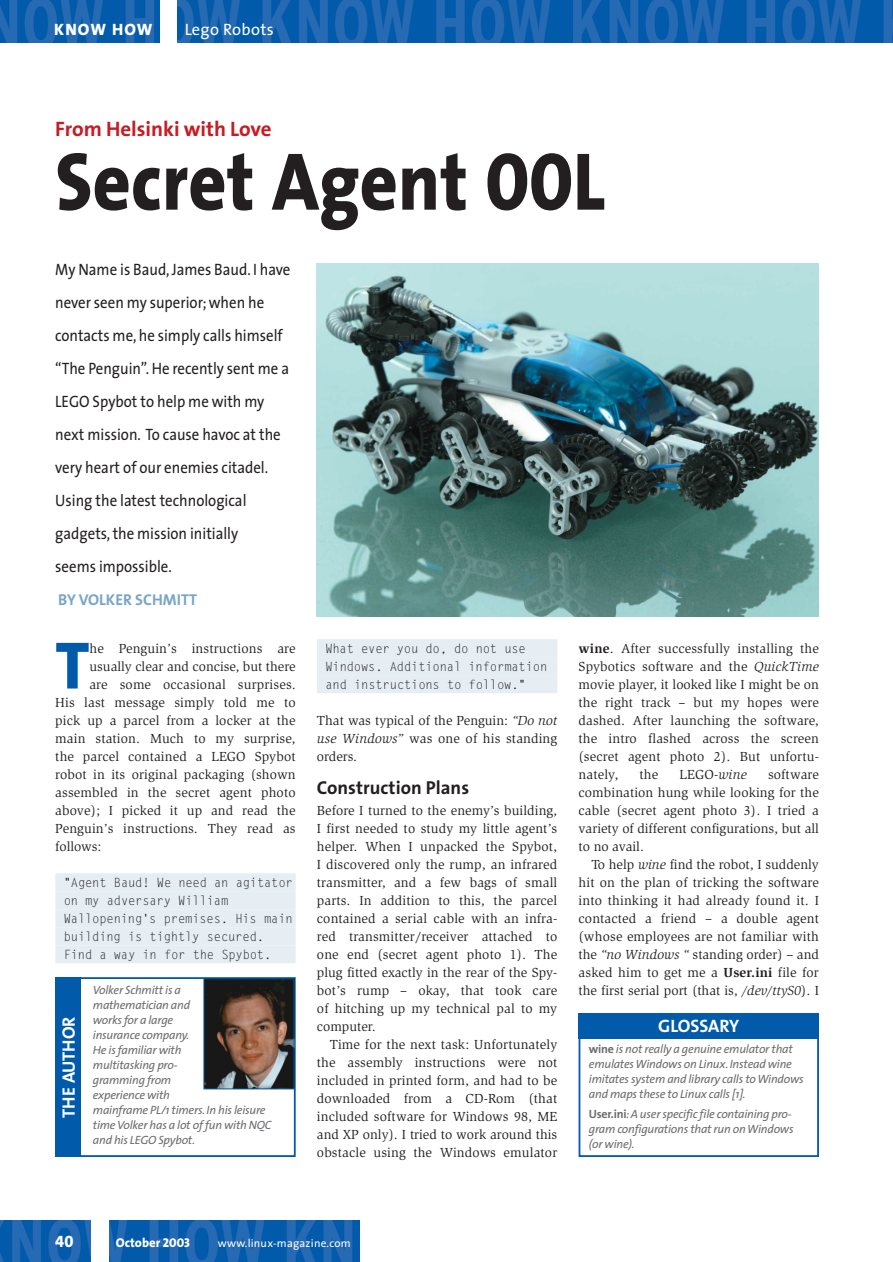
<style>
.page{position:relative;width:893px;height:1262px;background:#fff}
.page>*{position:absolute;margin:0;border:0;box-sizing:border-box;transform-origin:0 0}
.t1{font:800 82.5px "The Sans";color:#231f20;scale:.9 1}
.t2{font:800 67.65px "The Sans";color:#015aaa}
.t3{font:700 21px "The Sans";color:#c61c22}
.t4{font:700 18.75px "The Sans";color:#231f20}
.t5{font:18px "The Sans Bold Caps";letter-spacing:-.005em;color:#fff}
.t6{font:16.5px/33px "The Sans";color:#231f20;scale:.9 1}
.t7{font:16.5px "The Sans";letter-spacing:.02em;color:#fff}
.t8{font:16.5px "The Sans Extra Bold Caps";letter-spacing:.07em;color:#fff}
.t9{font:16.5px "The Sans Extra Bold Expert";color:#fff}
.t10{font:700 15.75px "The Sans";color:#7aa5c4}
.t11{font:13.5px/18px "Slimbach";letter-spacing:.01em;color:#231f20;text-align:justify}
.t12{font:12.75px/18px "Gothic Looser";letter-spacing:-.02em;color:#231f20;scale:.96 1}
.t13{font:800 12.75px "The Sans";color:#fff}
.t14{font:italic 12px/15px "The Sans";letter-spacing:-.02em;color:#6c6d70}
.t15{font:11.25px "The Sans";letter-spacing:.02em;color:#fff}
.s1{font-family:"The Sans Extra Bold Caps";font-weight:400}
.s2{font-style:italic}
.s3{font-weight:700}
.s4{font-weight:700;font-style:normal}
</style>
<div class="page">
<div style="left:317px;top:639px;width:240px;height:18px;background:#e6eef4"></div>
<div style="left:317px;top:657px;width:240px;height:18px;background:#e6eef4"></div>
<div style="left:317px;top:675px;width:240px;height:18px;background:#e6eef4"></div>
<div style="left:55px;top:873px;width:241px;height:18px;background:#e6eef4"></div>
<div style="left:55px;top:891px;width:241px;height:18px;background:#e6eef4"></div>
<div style="left:55px;top:909px;width:241px;height:18px;background:#e6eef4"></div>
<div style="left:55px;top:927px;width:241px;height:18px;background:#e6eef4"></div>
<div style="left:55px;top:945px;width:241px;height:18px;background:#e6eef4"></div>
<img style="left:317px;top:263px;width:502px;height:353px">
<img style="left:0;top:1220px;width:359px;height:41px">
<div style="left:91px;top:1220px;width:17px;height:41px;background:#fff"></div>
<img style="left:0;top:0;width:892px;height:43px">
<div style="left:160px;top:0;width:17px;height:43px;background:#fff"></div>
<div style="left:578px;top:1025px;width:241px;height:132px;border:2px solid #015aaa"></div>
<div style="left:578px;top:1013px;width:241px;height:25px;background:#015aaa"></div>
<div style="left:77px;top:977px;width:219px;height:180px;border:2px solid #015aaa"></div>
<img style="left:206px;top:980px;width:86px;height:107px">
<div style="left:204px;top:978px;width:90px;height:111px;border:1px solid #015aaa"></div>
<div style="left:55px;top:977px;width:26px;height:180px;background:#015aaa"></div>
<p class="t8" style="left:54px;top:20px;width:100px">KNOW HOW</p>
<p class="t7" style="left:185px;top:23px;width:90px">Lego Robots</p>
<h3 class="t3" style="left:55px;top:121px;width:218px">From Helsinki with Love</h3>
<h1 class="t1" style="left:55px;top:151px;width:612px">Secret Agent <span class="s1">00</span>L</h1>
<p class="t6" style="left:55px;top:255px;width:263px">My Name is Baud, James Baud. I have never seen my superior; when he contacts me, he simply calls himself “The Penguin”. He recently sent me a<br>LEGO Spybot to help me with my next mission. To cause havoc at the very heart of our enemies citadel.<br>Using the latest technological gadgets, the mission initially<br>seems impossible.</p>
<p class="t10" style="left:58px;top:594px;width:140px">BY VOLKER SCHMITT</p>
<h2 class="t2" style="left:55px;top:640px;width:36px">T</h2>
<p class="t11" style="left:89px;top:640px;width:208px">he Penguin’s instructions are</p>
<p class="t11" style="left:89px;top:658px;width:208px">usually clear and concise, but there</p>
<p class="t11" style="left:89px;top:676px;width:208px">are some occasional surprises.</p>
<p class="t11" style="left:55px;top:694px;width:242px">His last message simply told me to</p>
<p class="t11" style="left:55px;top:712px;width:242px">pick up a parcel from a locker at the</p>
<p class="t11" style="left:55px;top:730px;width:242px">main station. Much to my surprise,</p>
<p class="t11" style="left:55px;top:748px;width:242px">the parcel contained a LEGO Spybot</p>
<p class="t11" style="left:55px;top:766px;width:242px">robot in its original packaging (shown</p>
<p class="t11" style="left:55px;top:784px;width:242px">assembled in the secret agent photo</p>
<p class="t11" style="left:55px;top:802px;width:242px">above); I picked it up and read the</p>
<p class="t11" style="left:55px;top:820px;width:242px">Penguin’s instructions. They read as</p>
<p class="t11" style="left:55px;top:838px;width:48px">follows:</p>
<p class="t12" style="left:64px;top:874px;width:240px">"Agent Baud! We need an agitator on my adversary William<br>Wallopening's premises. His main building is tightly secured.<br>Find a way in for the Spybot.</p>
<h3 class="t5" style="left:58px;top:1117px;width:103px;rotate:-90deg">THE AUTHOR</h3>
<p class="t14" style="left:93px;top:983px;width:180px">Volker Schmitt is a<br>mathematician and<br>works for a large<br>insurance company.<br>He is familiar with<br>multitasking pro-<br>gramming from<br>experience with<br>mainframe PL/1 timers. In his leisure time Volker has a lot of fun with NQC and his LEGO Spybot.</p>
<p class="t12" style="left:325px;top:640px;width:233px">What ever you do, do not use<br>Windows. Additional information and instructions to follow."</p>
<p class="t11" style="left:317px;top:712px;width:242px">That was typical of the Penguin: <span class="s2">“Do not use Windows”</span> was one of his standing orders.</p>
<h3 class="t4" style="left:317px;top:781px;width:154px">Construction Plans</h3>
<p class="t11" style="left:317px;top:802px;width:242px">Before I turned to the enemy’s building, I first needed to study my little agent’s helper. When I unpacked the Spybot, I discovered only the rump, an infrared transmitter, and a few bags of small parts. In addition to this, the parcel contained a serial cable with an infra&shy;red transmitter/receiver attached to one end (secret agent photo 1). The plug fitted exactly in the rear of the Spy&shy;bot’s rump – okay, that took care of hitching up my technical pal to my computer.</p>
<p class="t11" style="left:317px;top:1036px;width:242px;text-indent:13px">Time for the next task: Unfortunately the assembly instructions were not included in printed form, and had to be downloaded from a CD-Rom (that included software for Windows 98, ME and XP only). I tried to work around this obstacle using the Windows emulator</p>
<p class="t11" style="left:578px;top:640px;width:242px"><span class="s3">wine</span>. After successfully installing the Spybotics software and the <span class="s2">QuickTime </span>movie player, it looked like I might be on the right track – but my hopes were dashed. After launching the software, the intro flashed across the screen (secret agent photo 2). But unfortu&shy;nately,</p>
<p class="t11" style="left:578px;top:766px;width:242px;text-indent:189px">software combination hung while looking for the cable (secret agent photo 3). I tried a variety of different configurations, but all to no avail.</p>
<p class="t11" style="left:578px;top:856px;width:242px;text-indent:13px">To help <span class="s2">wine</span> find the robot, I suddenly hit on the plan of tricking the software into thinking it had already found it. I contacted a friend – a double agent (whose employees are not familiar with the <span class="s2">“no Windows “</span> standing order) – and asked him to get me a <span class="s3">User.ini</span> file for the first serial port (that is, <span class="s2">/dev/ttyS0</span>). I</p>
<p class="t11" style="left:639px;top:766px;width:20px">the</p>
<p class="t11" style="left:679px;top:766px;width:69px">LEGO-<span class="s2">wine</span></p>
<h3 class="t5" style="left:658px;top:1015px;width:83px">GLOSSARY</h3>
<p class="t14" style="left:589px;top:1043px;width:216px"><span class="s4">wine</span> is not really a genuine emulator that emulates Windows on Linux. Instead wine imitates system and library calls to Windows and maps these to Linux calls [1].</p>
<p class="t14" style="left:589px;top:1107px;width:206px"><span class="s4">User.ini</span>:A user specific file containing pro&shy;gram configurations that run on Windows (or wine).</p>
<p class="t9" style="left:55px;top:1231px;width:20px">40</p>
<p class="t13" style="left:116px;top:1237px;width:76px">October <span class="s1">2003</span></p>
<p class="t15" style="left:218px;top:1238px;width:134px">www.linux-magazine.com</p>
</div>
